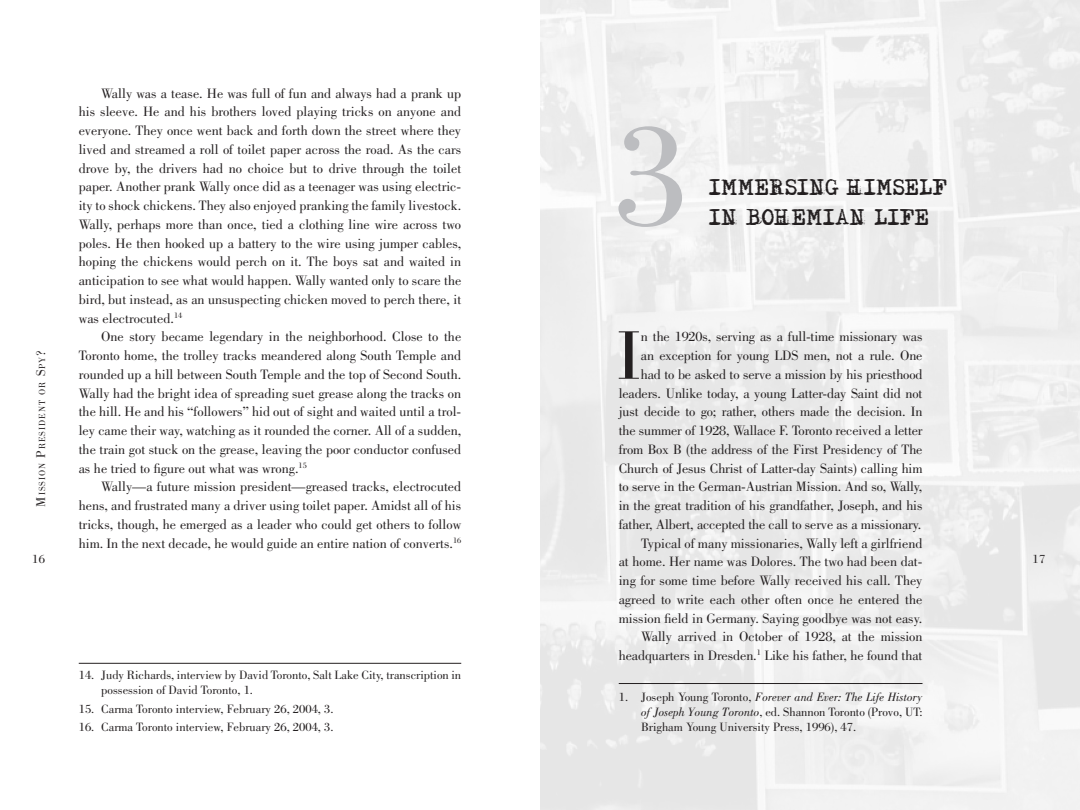
<style>
.page{position:relative;width:1080px;height:810px;background:#fff}
.page>*{position:absolute;margin:0;border:0;box-sizing:border-box;transform-origin:0 0}
.t1{font:150px "Bodoni Std";color:#bcbdc0}
.first_graf{font:67.12px "Glamor";color:#231f20}
.Heading_1{font:20px/30px "Adler";color:#231f20}
.first_graf-2{font:14px/18.8px "Bodoni Std";letter-spacing:-.01em;color:#231f20;text-align:justify}
.Endnote_Text{font:12.5px/15px "Bodoni Std";color:#231f20;text-align:justify}
.t2{font:12.5px "Bodoni Std";color:#231f20}
.t3{font:9.12px "Bodoni Std";letter-spacing:.105em;color:#231f20}
.s1{font-style:italic}
.s2{font-size:13.12px}
</style>
<div class="page">
<hr style="left:619px;top:683px;width:303px;height:1px;background:#231f20">
<hr style="left:79px;top:663px;width:382px;height:1px;background:#231f20">
<p class="first_graf-2" style="left:79px;top:84px;width:384px;text-indent:22px">Wally was a tease. He was full of fun and always had a prank up his sleeve. He and his brothers loved playing tricks on anyone and everyone. They once went back and forth down the street where they lived and streamed a roll of toilet paper across the road. As the cars drove by, the drivers had no choice but to drive through the toilet paper. Another prank Wally once did as a teenager was using electric&shy;ity to shock chickens. They also enjoyed pranking the family livestock.<br>Wally, perhaps more than once, tied a clothing line wire across two poles. He then hooked up a battery to the wire using jumper cables, hoping the chickens would perch on it. The boys sat and waited in anticipation to see what would happen. Wally wanted only to scare the bird, but instead, as an unsuspecting chicken moved to perch there, it was electrocuted.<sup>14</sup></p>
<p class="first_graf-2" style="left:79px;top:327px;width:384px;text-indent:22px">One story became legendary in the neighborhood. Close to the Toronto home, the trolley tracks meandered along South Temple and rounded up a hill between South Temple and the top of Second South.<br>Wally had the bright idea of spreading suet grease along the tracks on the hill. He and his “followers” hid out of sight and waited until a trol&shy;ley came their way, watching as it rounded the corner. All of a sudden, the train got stuck on the grease, leaving the poor conductor confused as he tried to figure out what was wrong.<sup>15</sup></p>
<p class="first_graf-2" style="left:79px;top:477px;width:384px;text-indent:22px">Wally—a future mission president—greased tracks, electrocuted hens, and frustrated many a driver using toilet paper. Amidst all of his tricks, though, he emerged as a leader who could get others to follow him. In the next decade, he would guide an entire nation of converts.<sup>16</sup></p>
<h1 class="t1" style="left:615px;top:92px;width:76px">3</h1>
<p class="Heading_1" style="left:709px;top:176px;width:240px">IMMERSING HIMSELF<br>IN BOHEMIAN LIFE</p>
<p class="first_graf" style="left:617px;top:318px;width:26px">I</p>
<p class="first_graf-2" style="left:619px;top:327px;width:305px;text-align:right">n the 1920s, serving as a full-time missionary was<br>an exception for young LDS men, not a rule. One had to be asked to serve a mission by his priesthood leaders. Unlike today, a young Latter-day Saint did not just decide to go; rather, others made the decision. In the summer of 1928, Wallace F. Toronto received a letter from Box B (the address of the First Presidency of The Church of Jesus Christ of Latter-day Saints) calling him to serve in the German-Austrian Mission. And so, Wally, in the great tradition of his grandfather, Joseph, and his father, Albert, accepted the call to serve as a missionary.</p>
<p class="first_graf-2" style="left:619px;top:534px;width:305px;text-indent:22px">Typical of many missionaries, Wally left a girlfriend at home. Her name was Dolores. The two had been dat&shy;ing for some time before Wally received his call. They agreed to write each other often once he entered the mission field in Germany. Saying goodbye was not easy.</p>
<p class="first_graf-2" style="left:619px;top:627px;width:305px;text-align:right">Wally arrived in October of 1928, at the mission headquarters in Dresden.<sup>1</sup> Like his father, he found that</p>
<p class="Endnote_Text" style="left:641px;top:690px;width:283px;text-indent:-22px">1. Joseph Young Toronto, <span class="s1">Forever and Ever: The Life History of Joseph Young Toronto</span>, ed. Shannon Toronto (Provo, UT:<br>Brigham Young University Press, 1996), 47.</p>
<p class="t3" style="left:37px;top:507px;width:158px;rotate:-90deg"><span class="s2">M</span>ission <span class="s2">P</span>resident or <span class="s2">S</span>py<span class="s2">?</span></p>
<p class="t2" style="left:32px;top:551px;width:14px">16</p>
<p class="t2" style="left:1032px;top:551px;width:15px">17</p>
<p class="Endnote_Text" style="left:101px;top:667px;width:361px;text-indent:-22px">14. Judy Richards, interview by David Toronto, Salt Lake City, transcription in possession of David Toronto, 1.</p>
<p class="Endnote_Text" style="left:79px;top:701px;width:256px">15. Carma Toronto interview, February 26, 2004, 3.</p>
<p class="Endnote_Text" style="left:79px;top:720px;width:256px">16. Carma Toronto interview, February 26, 2004, 3.</p>
</div>
